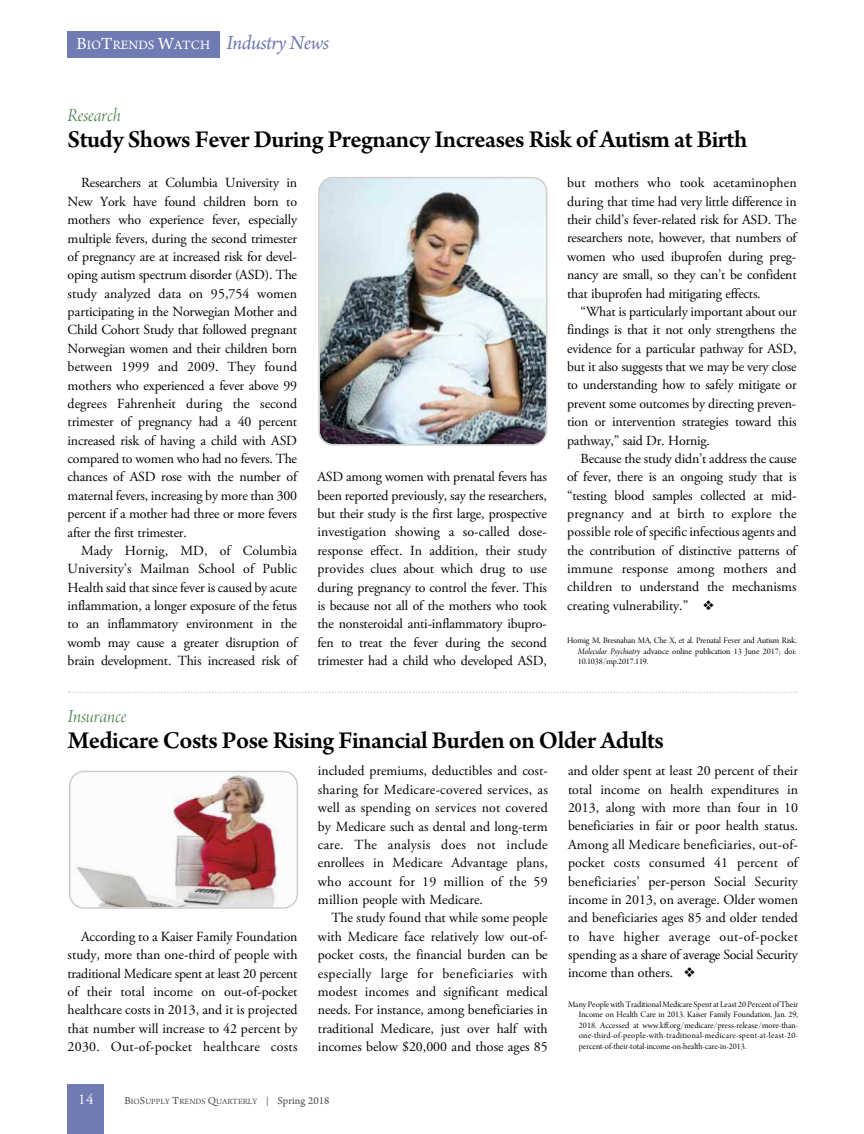
<style>
.page{position:relative;width:864px;height:1134px;background:#fff}
.page>*{position:absolute;margin:0;border:0;box-sizing:border-box;transform-origin:0 0}
.t1{font:600 25.5px "Arno Pro";letter-spacing:-.02em;color:#000}
.t2{font:italic 21px "Arno Pro";letter-spacing:-.025em;color:#717bb3}
.t3{font:19.5px "Arno Pro Light Italic Display";color:#48804a}
.t4{font:15px "Adobe Garamond Pro";color:#fff}
.t5{font:13.8px/18.3px "Adobe Garamond Pro";letter-spacing:-.015em;color:#000;text-align:justify}
.t6{font:9px/10.5px "Arno Pro Display";color:#000;text-align:justify}
.t7{font:8.4px "Arno Pro";color:#4d4d4d}
.s1{font-style:normal;font-size:18px;color:#fff}
.s2{font-style:normal;font-size:13.5px;color:#fff}
.s3{font-family:"Arno Pro Italic Display"}
.s4{font-size:11.25px}
.s5{font-size:9px}
</style>
<div class="page">
<div style="left:68px;top:1085px;width:36px;height:49px;background:#717bb3"></div>
<div style="left:67px;top:31px;width:152px;height:27px;background:#717bb3"></div>
<svg style="left:68px;top:692px;width:729px;height:1px"></svg>
<img style="left:318px;top:177px;width:229px;height:269px">
<img style="left:69px;top:771px;width:229px;height:138px">
<h2 class="t2" style="left:76px;top:35px;width:254px"><span class="s1">B</span><span class="s2">IO</span><span class="s1">T</span><span class="s2">RENDS</span> <span class="s1">W</span><span class="s2">ATCH</span> Industry News</h2>
<h3 class="t3" style="left:68px;top:107px;width:55px">Research</h3>
<h1 class="t1" style="left:68px;top:130px;width:681px">Study Shows Fever During Pregnancy Increases Risk of Autism at Birth</h1>
<p class="t5" style="left:68px;top:175px;width:231px;text-indent:14px">Researchers at Columbia University in New York have found children born to mothers who experience fever, especially multiple fevers, during the second trimester of pregnancy are at increased risk for devel&shy;oping autism spectrum disorder (ASD). The study analyzed data on 95,754 women participating in the Norwegian Mother and Child Cohort Study that followed pregnant Norwegian women and their children born between 1999 and 2009. They found mothers who experienced a fever above 99 degrees Fahrenheit during the second trimester of pregnancy had a 40 percent increased risk of having a child with ASD compared to women who had no fevers. The chances of ASD rose with the number of maternal fevers, increasing by more than 300 percent if a mother had three or more fevers after the first trimester.</p>
<p class="t5" style="left:68px;top:543px;width:231px;text-indent:14px">Mady Hornig, MD, of Columbia University’s Mailman School of Public Health said that since fever is caused by acute inflammation, a longer exposure of the fetus to an inflammatory environment in the womb may cause a greater disruption of brain development. This increased risk of</p>
<p class="t5" style="left:317px;top:469px;width:231px">ASD among women with prenatal fevers has been reported previously, say the researchers, but their study is the first large, prospective investigation showing a so-called dose&shy;response effect. In addition, their study provides clues about which drug to use during pregnancy to control the fever. This is because not all of the mothers who took the nonsteroidal anti-inflammatory ibupro&shy;fen to treat the fever during the second trimester had a child who developed ASD,</p>
<p class="t5" style="left:567px;top:175px;width:231px">but mothers who took acetaminophen during that time had very little difference in their child’s fever-related risk for ASD. The researchers note, however, that numbers of women who used ibuprofen during preg&shy;nancy are small, so they can’t be confident that ibuprofen had mitigating effects.</p>
<p class="t5" style="left:567px;top:304px;width:231px;text-indent:14px">“What is particularly important about our findings is that it not only strengthens the evidence for a particular pathway for ASD, but it also suggests that we may be very close to understanding how to safely mitigate or prevent some outcomes by directing preven&shy;tion or intervention strategies toward this pathway,” said Dr. Hornig.</p>
<p class="t5" style="left:567px;top:451px;width:231px;text-indent:14px">Because the study didn’t address the cause of fever, there is an ongoing study that is “testing blood samples collected at mid&shy;pregnancy and at birth to explore the possible role of specific infectious agents and the contribution of distinctive patterns of immune response among mothers and children to understand the mechanisms creating vulnerability.” ❖</p>
<p class="t6" style="left:578px;top:636px;width:220px;text-indent:-11px">Hornig M, Bresnahan MA, Che X, et al. Prenatal Fever and Autism Risk.<br><span class="s3">Molecular Psychiatry</span> advance online publication 13 June 2017; doi:<br>10.1038/mp.2017.119.</p>
<h3 class="t3" style="left:68px;top:708px;width:60px">Insurance</h3>
<h1 class="t1" style="left:68px;top:731px;width:598px">Medicare Costs Pose Rising Financial Burden on Older Adults</h1>
<p class="t5" style="left:68px;top:929px;width:231px;text-indent:14px">According to a Kaiser Family Foundation study, more than one-third of people with traditional Medicare spent at least 20 percent of their total income on out-of-pocket healthcare costs in 2013, and it is projected that number will increase to 42 percent by 2030. Out-of-pocket healthcare costs</p>
<p class="t5" style="left:318px;top:763px;width:231px">included premiums, deductibles and cost&shy;sharing for Medicare-covered services, as well as spending on services not covered by Medicare such as dental and long-term care. The analysis does not include enrollees in Medicare Advantage plans, who account for 19 million of the 59 million people with Medicare.</p>
<p class="t5" style="left:318px;top:910px;width:231px;text-indent:14px">The study found that while some people with Medicare face relatively low out-of&shy;pocket costs, the financial burden can be especially large for beneficiaries with modest incomes and significant medical needs. For instance, among beneficiaries in traditional Medicare, just over half with incomes below $20,000 and those ages 85</p>
<p class="t4" style="left:78px;top:1093px;width:17px">14</p>
<p class="t7" style="left:124px;top:1098px;width:207px"><span class="s4">B</span>IO<span class="s4">S</span>UPPLY <span class="s4">T</span>RENDS <span class="s4">Q</span>UARTERLY <span class="s5">|</span> <span class="s4">Spring 2018</span></p>
<p class="t5" style="left:568px;top:763px;width:231px">and older spent at least 20 percent of their total income on health expenditures in 2013, along with more than four in 10 beneficiaries in fair or poor health status.<br>Among all Medicare beneficiaries, out-of&shy;pocket costs consumed 41 percent of beneficiaries’ per-person Social Security income in 2013, on average. Older women and beneficiaries ages 85 and older tended to have higher average out-of-pocket spending as a share of average Social Security income than others. ❖</p>
<p class="t6" style="left:579px;top:1000px;width:221px;text-indent:-11px">Many People with Traditional Medicare Spent at Least 20 Percent of Their Income on Health Care in 2013. Kaiser Family Foundation, Jan. 29, 2018. Accessed at www.kff.org/medicare/press-release/more-than&shy;one-third-of-people-with-traditional-medicare-spent-at-least-20- percent-of-their-total-income-on-health-care-in-2013.</p>
</div>
